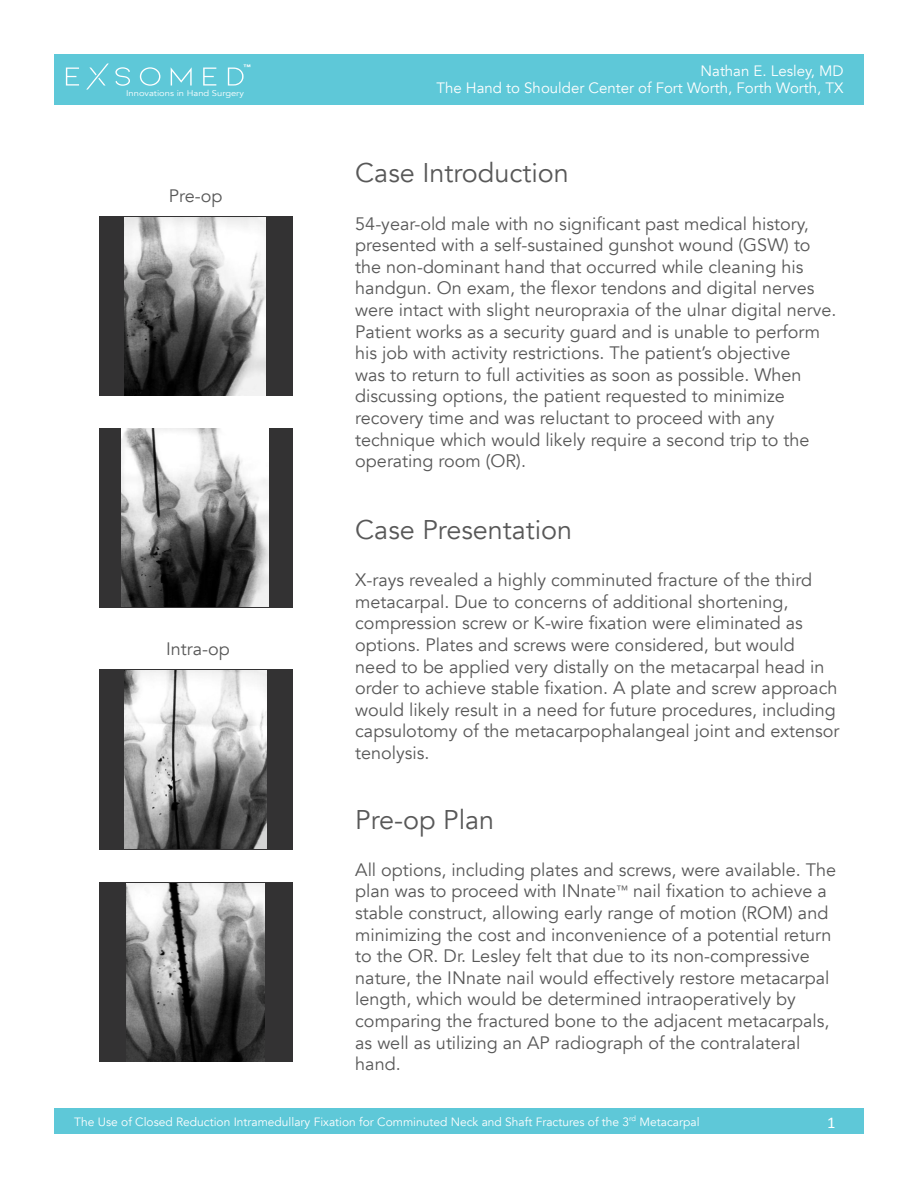
<style>
.page{position:relative;width:918px;height:1188px;background:#fff}
.page>*{position:absolute;margin:0;border:0;box-sizing:border-box;transform-origin:0 0}
.t1{font:27px "Avenir";color:#585858}
.t2{font:18px/21.6px "Avenir";color:#585858}
.Toc_heading{font:16.5px "Calibri";color:#fff}
.t3{font:15px "Avenir";color:#fff}
.t4{font:12px "Avenir";color:#fff}
.t5{font:8.25px "Avenir";color:#fff;scale:1.13 1}
.t6{font:800 6.45px "Avenir";color:#fff;scale:1.13 1}
</style>
<div class="page">
<div style="left:54px;top:54px;width:810px;height:51px;background:#5ec8d8"></div>
<div style="left:54px;top:1109px;width:810px;height:25px;background:#5ec8d8"></div>
<svg style="left:140px;top:67px;width:20px;height:19px"></svg>
<svg style="left:115px;top:67px;width:15px;height:19px"></svg>
<svg style="left:86px;top:64px;width:23px;height:26px"></svg>
<svg style="left:66px;top:68px;width:13px;height:18px"></svg>
<svg style="left:228px;top:68px;width:16px;height:18px"></svg>
<svg style="left:203px;top:68px;width:13px;height:18px"></svg>
<svg style="left:171px;top:67px;width:21px;height:19px"></svg>
<div style="left:99px;top:216px;width:193px;height:180px;background:#333233"></div>
<div style="left:99px;top:428px;width:193px;height:180px;background:#333233"></div>
<div style="left:99px;top:669px;width:193px;height:180px;background:#333233"></div>
<div style="left:99px;top:882px;width:193px;height:180px;background:#333233"></div>
<img style="left:124px;top:217px;width:142px;height:178px">
<img style="left:121px;top:429px;width:148px;height:178px">
<img style="left:124px;top:670px;width:143px;height:179px">
<img style="left:126px;top:883px;width:139px;height:178px">
<p class="t6" style="left:244px;top:61px;width:8px">™</p>
<p class="t5" style="left:126px;top:89px;width:106px">Innovations in Hand Surgery</p>
<p class="t2" style="left:169px;top:185px;width:55px">Pre-op</p>
<p class="t2" style="left:166px;top:638px;width:65px">Intra-op</p>
<p class="t3" style="left:701px;top:62px;width:145px">Nathan E. Lesley, MD</p>
<p class="t3" style="left:437px;top:79px;width:409px">The Hand to Shoulder Center of Fort Worth, Forth Worth, TX</p>
<p class="t1" style="left:355px;top:157px;width:215px">Case Introduction</p>
<p class="t2" style="left:355px;top:213px;width:483px">54-year-old male with no significant past medical history, presented with a self-sustained gunshot wound (GSW) to the non-dominant hand that occurred while cleaning his handgun. On exam, the flexor tendons and digital nerves were intact with slight neuropraxia of the ulnar digital nerve.<br>Patient works as a security guard and is unable to perform his job with activity restrictions. The patient’s objective<br>was to return to full activities as soon as possible. When discussing options, the patient requested to minimize recovery time and was reluctant to proceed with any technique which would likely require a second trip to the operating room (OR).</p>
<p class="t1" style="left:355px;top:514px;width:218px">Case Presentation</p>
<p class="t2" style="left:355px;top:570px;width:486px">X-rays revealed a highly comminuted fracture of the third metacarpal. Due to concerns of additional shortening, compression screw or K-wire fixation were eliminated as options. Plates and screws were considered, but would need to be applied very distally on the metacarpal head in order to achieve stable fixation. A plate and screw approach would likely result in a need for future procedures, including capsulotomy of the metacarpophalangeal joint and extensor tenolysis.</p>
<p class="t1" style="left:355px;top:803px;width:140px">Pre-op Plan</p>
<p class="t2" style="left:355px;top:859px;width:483px">All options, including plates and screws, were available. The plan was to proceed with INnate<sup>™</sup> nail fixation to achieve a stable construct, allowing early range of motion (ROM) and minimizing the cost and inconvenience of a potential return to the OR. Dr. Lesley felt that due to its non-compressive nature, the INnate nail would effectively restore metacarpal length, which would be determined intraoperatively by comparing the fractured bone to the adjacent metacarpals, as well as utilizing an AP radiograph of the contralateral hand.</p>
<p class="t4" style="left:74px;top:1115px;width:627px">The Use of Closed Reduction Intramedullary Fixation for Comminuted Neck and Shaft Fractures of the 3<sup>rd</sup> Metacarpal</p>
<p class="Toc_heading" style="left:827px;top:1111px;width:10px">1</p>
</div>
